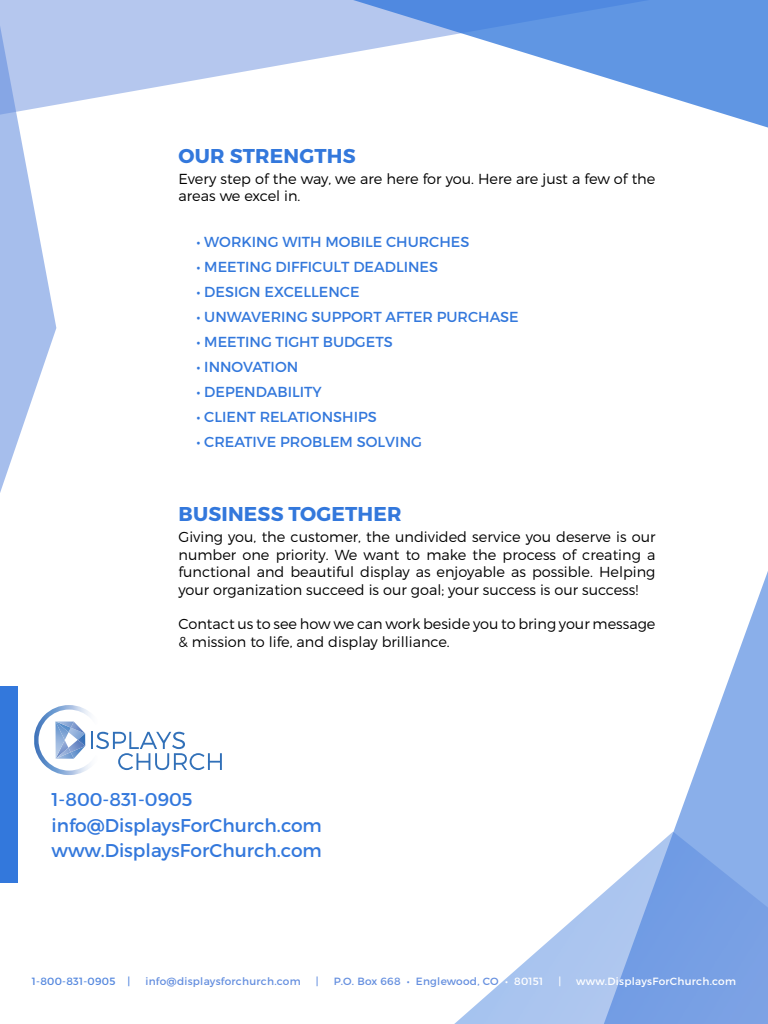
<style>
.page{position:relative;width:768px;height:1024px;background:#fff}
.page>*{position:absolute;margin:0;border:0;box-sizing:border-box;transform-origin:0 0}
.t1{font:700 20px "Montserrat";letter-spacing:.01em;color:#3378dc}
.t2{font:18.5px "Montserrat";color:#3378dc}
.t3{font:300 14.5px/17.4px "Montserrat";color:#000}
.t4{font:14.5px "Montserrat";color:#3378dc}
.t5{font:10.5px "Montserrat";letter-spacing:.025em;color:#658fdf}
.t6{font:10.5px "Montserrat";letter-spacing:.025em;color:#fff}
.t7{font:10.5px "Montserrat";letter-spacing:.025em;color:#5487de}
.s1{color:#fff}
</style>
<div class="page">
<svg style="left:56px;top:0;width:712px;height:128px"></svg>
<svg style="left:743px;top:571px;width:25px;height:69px"></svg>
<img style="left:454px;top:640px;width:314px;height:384px">
<div style="left:0;top:686px;width:18px;height:197px;background:#3378dc"></div>
<svg style="left:0;top:0;width:56px;height:493px"></svg>
<svg style="left:99px;top:732px;width:123px;height:38px"></svg>
<img style="left:34px;top:705px;width:65px;height:70px">
<p class="t1" style="left:178px;top:144px;width:179px">OUR STRENGTHS</p>
<p class="t3" style="left:178px;top:170px;width:478px;line-height:17px">Every step of the way, we are here for you. Here are just a few of the areas we excel in.</p>
<p class="t4" style="left:196px;top:233px;width:274px">• WORKING WITH MOBILE CHURCHES</p>
<p class="t4" style="left:196px;top:258px;width:243px">• MEETING DIFFICULT DEADLINES</p>
<p class="t4" style="left:196px;top:283px;width:165px">• DESIGN EXCELLENCE</p>
<p class="t4" style="left:196px;top:308px;width:324px">• UNWAVERING SUPPORT AFTER PURCHASE</p>
<p class="t4" style="left:196px;top:333px;width:198px">• MEETING TIGHT BUDGETS</p>
<p class="t4" style="left:196px;top:358px;width:103px">• INNOVATION</p>
<p class="t4" style="left:196px;top:383px;width:127px">• DEPENDABILITY</p>
<p class="t4" style="left:196px;top:408px;width:182px">• CLIENT RELATIONSHIPS</p>
<p class="t4" style="left:196px;top:433px;width:227px">• CREATIVE PROBLEM SOLVING</p>
<p class="t1" style="left:178px;top:502px;width:225px">BUSINESS TOGETHER</p>
<p class="t3" style="left:178px;top:528px;width:479px;text-align:justify">Giving you, the customer, the undivided service you deserve is our number one priority. We want to make the process of creating a functional and beautiful display as enjoyable as possible. Helping your organization succeed is our goal; your success is our success!</p>
<p class="t3" style="left:178px;top:615px;width:478px">Contact us to see how we can work beside you to bring your message &amp; mission to life, and display brilliance.</p>
<p class="t2" style="left:52px;top:788px;width:143px">1-800-831-0905</p>
<p class="t2" style="left:52px;top:814px;width:272px">info@DisplaysForChurch.com</p>
<p class="t2" style="left:52px;top:839px;width:272px">www.DisplaysForChurch.com</p>
<p class="t7" style="left:32px;top:975px;width:100px">1-800-831-0905 |</p>
<p class="t5" style="left:146px;top:975px;width:157px">info@displaysforchurch.com</p>
<p class="t5" style="left:316px;top:975px;width:4px">|</p>
<p class="t5" style="left:334px;top:975px;width:211px">P.O. Box 668 • Englewood, CO <span class="s1">• 80151</span></p>
<p class="t6" style="left:558px;top:975px;width:4px">|</p>
<p class="t6" style="left:576px;top:975px;width:161px">www.DisplaysForChurch.com</p>
</div>
